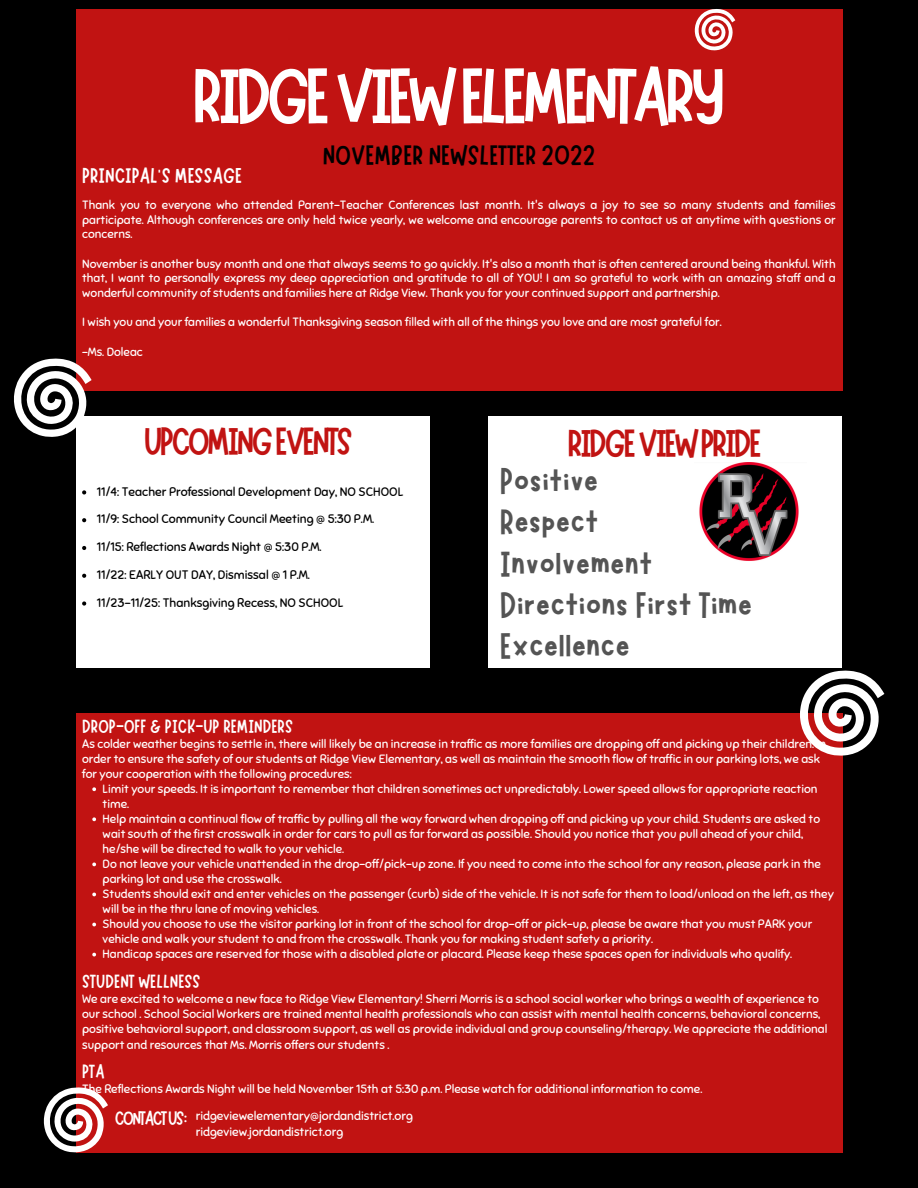
<style>
.page{position:relative;width:918px;height:1188px;background:#000}
.page>*{position:absolute;margin:0;border:0;box-sizing:border-box;transform-origin:0 0}
.t1{font:79.05px "Marykate";letter-spacing:-.07em;color:#fff}
.t2{font:39.15px "Marykate";letter-spacing:-.07em;color:#c11312}
.t3{font:36.9px/41.4px "Marykate";color:#545454}
.t4{font:28.05px "Marykate";color:#000}
.t5{font:21.45px "Marykate";color:#fff}
.t6{font:19.65px "Marykate";letter-spacing:-.07em;color:#fff}
.t7{font:19.05px "Marykate";color:#fff}
.t8{font:12.3px "Sniglet";color:#000}
.t9{font:12.3px/15.3px "Sniglet";color:#fff}
.t10{font:12px/15px "Sniglet";color:#fff}
</style>
<div class="page">
<div style="left:76px;top:9px;width:766px;height:381px;background:#c11312"></div>
<div style="left:76px;top:713px;width:766px;height:440px;background:#c11312"></div>
<div style="left:76px;top:416px;width:353px;height:252px;background:#fff"></div>
<div style="left:488px;top:416px;width:354px;height:252px;background:#fff"></div>
<svg style="left:14px;top:358px;width:78px;height:79px"></svg>
<svg style="left:800px;top:670px;width:84px;height:86px"></svg>
<svg style="left:44px;top:1087px;width:64px;height:65px"></svg>
<svg style="left:695px;top:9px;width:40px;height:41px"></svg>
<img style="left:699px;top:462px;width:100px;height:99px">
<svg style="left:92px;top:787px;width:4px;height:4px"></svg>
<svg style="left:92px;top:817px;width:4px;height:4px"></svg>
<svg style="left:92px;top:863px;width:4px;height:3px"></svg>
<svg style="left:92px;top:893px;width:4px;height:3px"></svg>
<svg style="left:92px;top:923px;width:4px;height:3px"></svg>
<svg style="left:92px;top:953px;width:4px;height:3px"></svg>
<svg style="left:82px;top:490px;width:4px;height:4px"></svg>
<svg style="left:82px;top:518px;width:4px;height:4px"></svg>
<svg style="left:82px;top:546px;width:4px;height:4px"></svg>
<svg style="left:82px;top:574px;width:4px;height:4px"></svg>
<svg style="left:82px;top:601px;width:4px;height:5px"></svg>
<h1 class="t1" style="left:192px;top:45px;width:535px">RIDGEVIEWELEMENTARY</h1>
<h3 class="t4" style="left:323px;top:137px;width:274px">NOVEMBER NEWSLETTER 2022</h3>
<h3 class="t5" style="left:82px;top:161px;width:162px">PRINCIPAL'S MESSAGE</h3>
<p class="t10" style="left:82px;top:198px;width:755px;text-align:justify">Thank you to everyone who attended Parent-Teacher Conferences last month. It's always a joy to see so many students and families participate. Although conferences are only held twice yearly, we welcome and encourage parents to contact us at anytime with questions or concerns.</p>
<p class="t10" style="left:82px;top:256px;width:755px;text-align:justify">November is another busy month and one that always seems to go quickly. It's also a month that is often centered around being thankful. With that, I want to personally express my deep appreciation and gratitude to all of YOU! I am so grateful to work with an amazing staff and a wonderful community of students and families here at Ridge View. Thank you for your continued support and partnership.</p>
<p class="t10" style="left:82px;top:315px;width:641px">I wish you and your families a wonderful Thanksgiving season filled with all of the things you love and are most grateful for.</p>
<p class="t10" style="left:82px;top:344px;width:62px">-Ms. Doleac</p>
<h2 class="t2" style="left:144px;top:416px;width:211px">UPCOMINGEVENTS</h2>
<p class="t8" style="left:97px;top:484px;width:308px">11/4: Teacher Professional Development Day, NO SCHOOL</p>
<p class="t8" style="left:97px;top:512px;width:279px">11/9: School Community Council Meeting @ 5:30 P.M.</p>
<p class="t8" style="left:97px;top:539px;width:226px">11/15: Reflections Awards Night @ 5:30 P.M.</p>
<p class="t8" style="left:97px;top:567px;width:214px">11/22: EARLY OUT DAY, Dismissal @ 1 P.M.</p>
<p class="t8" style="left:97px;top:595px;width:248px">11/23-11/25: Thanksgiving Recess, NO SCHOOL</p>
<h2 class="t2" style="left:568px;top:418px;width:196px">RIDGEVIEWPRIDE</h2>
<h3 class="t3" style="left:500px;top:456px;width:254px">Positive<br>Respect<br>Involvement<br>Directions First Time<br>Excellence</h3>
<h3 class="t7" style="left:82px;top:714px;width:212px">DROP-OFF &amp; PICK-UP REMINDERS</h3>
<p class="t10" style="left:82px;top:736px;width:746px">As colder weather begins to settle in, there will likely be an increase in traffic as more families are dropping off and picking up their children. In order to ensure the safety of our students at Ridge View Elementary, as well as maintain the smooth flow of traffic in our parking lots, we ask for your cooperation with the following procedures:</p>
<p class="t10" style="left:103px;top:782px;width:733px">Limit your speeds. It is important to remember that children sometimes act unpredictably. Lower speed allows for appropriate reaction time.<br>Help maintain a continual flow of traffic by pulling all the way forward when dropping off and picking up your child. Students are asked to wait south of the first crosswalk in order for cars to pull as far forward as possible. Should you notice that you pull ahead of your child, he/she will be directed to walk to your vehicle.<br>Do not leave your vehicle unattended in the drop-off/pick-up zone. If you need to come into the school for any reason, please park in the parking lot and use the crosswalk.<br>Students should exit and enter vehicles on the passenger (curb) side of the vehicle. It is not safe for them to load/unload on the left, as they will be in the thru lane of moving vehicles.<br>Should you choose to use the visitor parking lot in front of the school for drop-off or pick-up, please be aware that you must PARK your vehicle and walk your student to and from the crosswalk. Thank you for making student safety a priority.<br>Handicap spaces are reserved for those with a disabled plate or placard. Please keep these spaces open for individuals who qualify.</p>
<h3 class="t7" style="left:82px;top:969px;width:120px">STUDENT WELLNESS</h3>
<p class="t10" style="left:82px;top:992px;width:747px">We are excited to welcome a new face to Ridge View Elementary! Sherri Morris is a school social worker who brings a wealth of experience to our school . School Social Workers are trained mental health professionals who can assist with mental health concerns, behavioral concerns, positive behavioral support, and classroom support, as well as provide individual and group counseling/therapy. We appreciate the additional support and resources that Ms. Morris offers our students .</p>
<h3 class="t7" style="left:82px;top:1059px;width:24px">PTA</h3>
<p class="t10" style="left:82px;top:1081px;width:622px">The Reflections Awards Night will be held November 15th at 5:30 p.m. Please watch for additional information to come.</p>
<p class="t9" style="left:196px;top:1109px;width:219px">ridgeviewelementary@jordandistrict.org ridgeview.jordandistrict.org</p>
<h3 class="t6" style="left:115px;top:1105px;width:75px">CONTACTUS:</h3>
</div>
